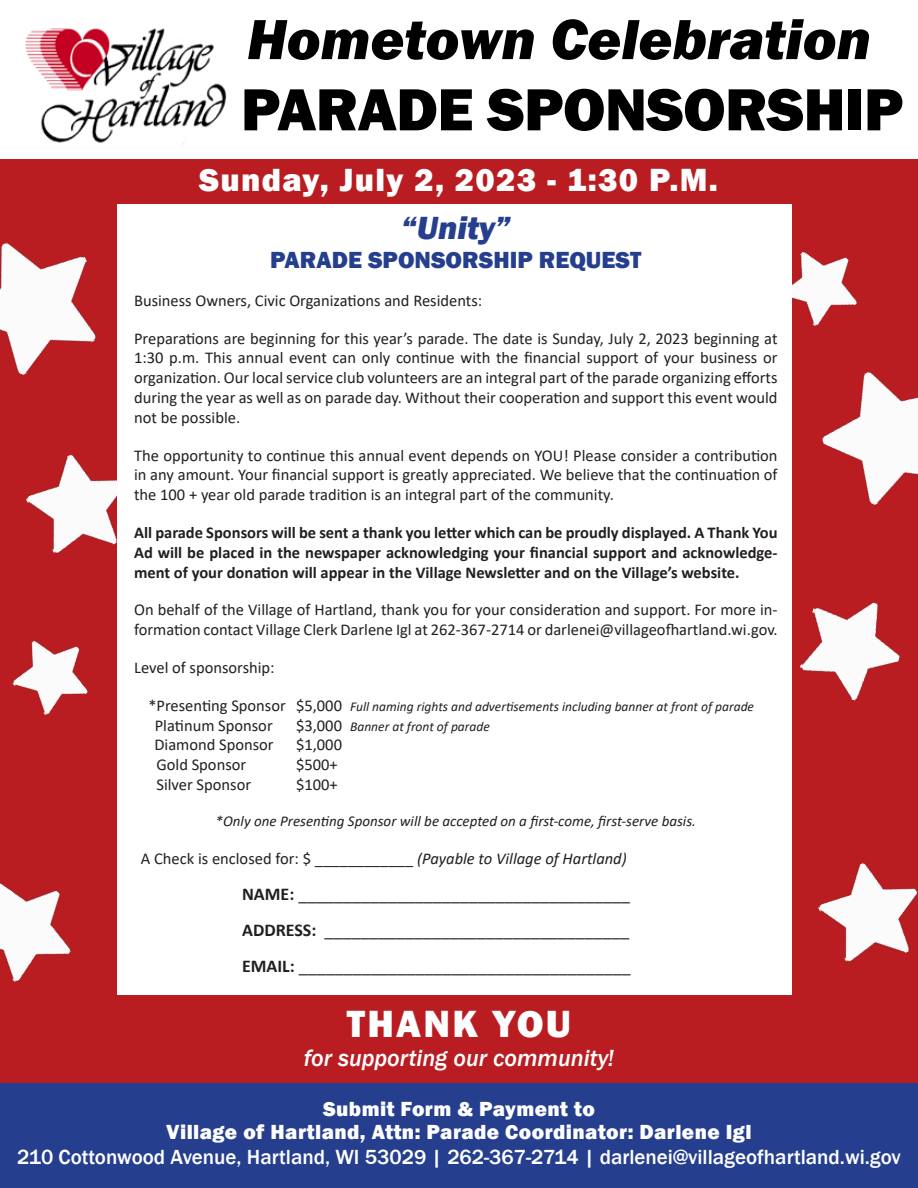
<style>
.page{position:relative;width:918px;height:1188px;background:#fff}
.page>*{position:absolute;margin:0;border:0;box-sizing:border-box;transform-origin:0 0}
.t1{font:800 61.5px "Franklin Gothic";letter-spacing:-.01em;color:#000}
.t2{font:italic 800 58.5px "Franklin Gothic";color:#000}
.t3{font:800 39px "Franklin Gothic";letter-spacing:.06em;color:#fff}
.t4{font:800 33px "Franklin Gothic";letter-spacing:.04em;color:#fff}
.t5{font:italic 800 33px "Franklin Gothic";color:#253f8e}
.t6{font:italic 500 24px "Franklin Gothic";color:#fff}
.t7{font:800 24px "Franklin Gothic";color:#253f8e}
.t8{font:500 21px "Franklin Gothic";color:#fff}
.t9{font:800 21px "Franklin Gothic";letter-spacing:.02em;color:#fff}
.t10{font:18px "Calibri";color:#231f20}
.t11{font:16.5px/19.8px "Calibri";color:#231f20;text-align:justify}
.t12{font:700 16.5px/19.8px "Calibri";color:#231f20;text-align:justify}
.t13{font:italic 15px "Calibri";color:#231f20}
.t14{font:italic 13.5px "Calibri";color:#231f20}
.s1{font-style:normal;font-size:16.5px}
.s2{font-style:italic}
.s3{font-weight:700}
</style>
<div class="page">
<div style="left:0;top:159px;width:918px;height:925px;background:#b91d21"></div>
<img style="left:791px;top:233px;width:66px;height:103px">
<img style="left:25px;top:28px;width:202px;height:116px">
<div style="left:0;top:1084px;width:918px;height:104px;background:#253f8e"></div>
<img style="left:0;top:242px;width:96px;height:133px">
<img style="left:821px;top:371px;width:97px;height:134px">
<img style="left:12px;top:640px;width:76px;height:76px">
<img style="left:818px;top:863px;width:100px;height:99px">
<img style="left:800px;top:602px;width:100px;height:99px">
<img style="left:0;top:883px;width:71px;height:99px">
<img style="left:26px;top:454px;width:91px;height:100px">
<div style="left:117px;top:204px;width:674px;height:791px;background:#fff"></div>
<p class="t2" style="left:247px;top:1px;width:625px">Hometown Celebration</p>
<p class="t1" style="left:241px;top:70px;width:664px">PARADE SPONSORSHIP</p>
<p class="t4" style="left:199px;top:158px;width:520px">Sunday, July 2, 2023 - 1:30 P.M.</p>
<p class="t5" style="left:401px;top:206px;width:111px">“Unity”</p>
<p class="t7" style="left:270px;top:244px;width:373px">PARADE SPONSORSHIP REQUEST</p>
<p class="t11" style="left:134px;top:290px;width:350px">Business Owners, Civic Organizations and Residents:</p>
<p class="t11" style="left:134px;top:328px;width:645px">Preparations are beginning for this year’s parade. The date is Sunday, July 2, 2023 beginning at 1:30 p.m. This annual event can only continue with the financial support of your business or organization. Our local service club volunteers are an integral part of the parade organizing efforts during the year as well as on parade day. Without their cooperation and support this event would not be possible.</p>
<p class="t11" style="left:134px;top:445px;width:645px">The opportunity to continue this annual event depends on YOU! Please consider a contribution in any amount. Your financial support is greatly appreciated. We believe that the continuation of the 100 + year old parade tradition is an integral part of the community.</p>
<p class="t12" style="left:134px;top:522px;width:645px">All parade Sponsors will be sent a thank you letter which can be proudly displayed. A Thank You Ad will be placed in the newspaper acknowledging your financial support and acknowledge&shy;ment of your donation will appear in the Village Newsletter and on the Village’s website.</p>
<p class="t11" style="left:134px;top:600px;width:645px">On behalf of the Village of Hartland, thank you for your consideration and support. For more in&shy;formation contact Village Clerk Darlene Igl at 262-367-2714 or darlenei@villageofhartland.wi.gov.</p>
<p class="t11" style="left:134px;top:657px;width:142px">Level of sponsorship:</p>
<p class="t14" style="left:148px;top:697px;width:607px"><span class="s1">*Presenting Sponsor $5,000</span> Full naming rights and advertisements including banner at front of parade</p>
<p class="t11" style="left:155px;top:715px;width:119px">Platinum Sponsor</p>
<p class="t14" style="left:296px;top:717px;width:195px"><span class="s1">$3,000</span> Banner at front of parade</p>
<p class="t11" style="left:154px;top:735px;width:121px">Diamond Sponsor</p>
<p class="t11" style="left:296px;top:735px;width:47px">$1,000</p>
<p class="t11" style="left:156px;top:754px;width:91px">Gold Sponsor</p>
<p class="t11" style="left:296px;top:754px;width:43px">$500+</p>
<p class="t11" style="left:156px;top:774px;width:96px">Silver Sponsor</p>
<p class="t11" style="left:296px;top:774px;width:43px">$100+</p>
<p class="t13" style="left:216px;top:811px;width:482px">*Only one Presenting Sponsor will be accepted on a first-come, first-serve basis.</p>
<p class="t11" style="left:141px;top:848px;width:487px">A Check is enclosed for: $ ____________ <span class="s2">(Payable to Village of Hartland)</span></p>
<p class="t10" style="left:242px;top:881px;width:389px"><span class="s3">NAME:</span> _____________________________________</p>
<p class="t10" style="left:242px;top:917px;width:389px"><span class="s3">ADDRESS:</span> __________________________________</p>
<p class="t10" style="left:242px;top:953px;width:390px"><span class="s3">EMAIL:</span> _____________________________________</p>
<p class="t3" style="left:347px;top:999px;width:226px">THANK YOU</p>
<p class="t6" style="left:304px;top:1043px;width:312px">for supporting our community!</p>
<p class="t9" style="left:323px;top:1096px;width:273px">Submit Form &amp; Payment to</p>
<p class="t9" style="left:166px;top:1118px;width:587px">Village of Hartland, Attn: Parade Coordinator: Darlene Igl</p>
<p class="t8" style="left:17px;top:1144px;width:885px">210 Cottonwood Avenue, Hartland, WI 53029 | 262-367-2714 | darlenei@villageofhartland.wi.gov</p>
</div>
